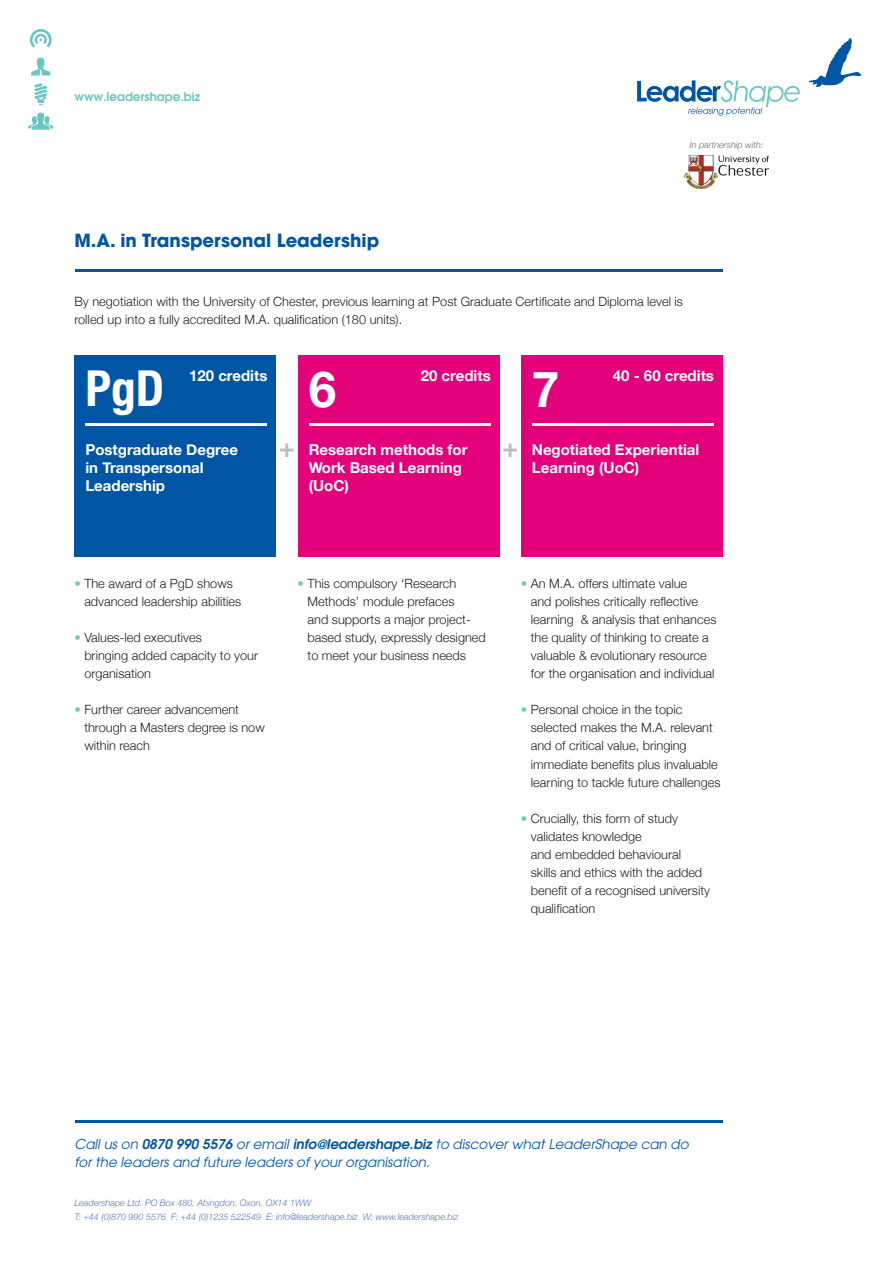
<style>
.page{position:relative;width:893px;height:1263px;background:#fff}
.page>*{position:absolute;margin:0;border:0;box-sizing:border-box;transform-origin:0 0}
.t1{font:700 condensed 49.5px "Helvetica Neue";color:#fff}
.t2{font:700 49.5px "Helvetica Neue";color:#fff}
.t3{font:700 27px "Helvetica Neue";color:#bcbdc0}
.MAIN_SUB_HEADING{font:700 18px "ITC Avant Garde Pro";color:#0155a5}
.t4{font:700 15px/18px "Helvetica Neue";color:#fff}
.t5{font:italic 13.5px/18px "ITC Avant Garde Pro";color:#0155a5}
.BODY{font:300 12.75px/18px "Helvetica Neue";color:#231f20}
.t6{font:600 12px "ITC Avant Garde Pro";color:#66c7c5}
.t7{font:italic 300 9px/13.5px "Helvetica Neue";color:#5677b9}
.t8{font:italic 300 9px "Helvetica Neue";color:#6c6d70}
.s1{color:#66c7c5}
.s2{font-weight:600}
</style>
<div class="page">
<svg style="left:30px;top:29px;width:22px;height:22px"></svg>
<svg style="left:33px;top:32px;width:16px;height:16px"></svg>
<svg style="left:35px;top:34px;width:12px;height:12px"></svg>
<svg style="left:37px;top:36px;width:7px;height:7px"></svg>
<svg style="left:30px;top:39px;width:22px;height:12px"></svg>
<svg style="left:34px;top:83px;width:13px;height:22px"></svg>
<svg style="left:28px;top:112px;width:25px;height:18px"></svg>
<svg style="left:31px;top:57px;width:19px;height:18px"></svg>
<hr style="left:75px;top:1120px;width:648px;height:2px;background:#0155a5">
<svg style="left:809px;top:38px;width:53px;height:49px"></svg>
<svg style="left:637px;top:80px;width:163px;height:36px"></svg>
<img style="left:684px;top:155px;width:84px;height:34px">
<div style="left:74px;top:355px;width:202px;height:202px;background:#0155a5"></div>
<hr style="left:85px;top:423px;width:182px;height:3px;background:#fff">
<div style="left:298px;top:355px;width:202px;height:202px;background:#e3007a"></div>
<hr style="left:309px;top:423px;width:181px;height:3px;background:#fff">
<div style="left:521px;top:355px;width:202px;height:202px;background:#e3007a"></div>
<hr style="left:532px;top:423px;width:182px;height:3px;background:#fff">
<hr style="left:75px;top:270px;width:648px;height:2px;background:#0155a5">
<p class="t6" style="left:74px;top:89px;width:127px">www.leadershape.biz</p>
<p class="MAIN_SUB_HEADING" style="left:74px;top:229px;width:307px">M.A. in Transpersonal Leadership</p>
<p class="t8" style="left:690px;top:140px;width:75px">In partnership with:</p>
<p class="BODY" style="left:74px;top:292px;width:610px">By negotiation with the University of Chester, previous learning at Post Graduate Certificate and Diploma level is rolled up into a fully accredited M.A. qualification (180 units).</p>
<p class="t1" style="left:85px;top:359px;width:80px">PgD</p>
<p class="t4" style="left:189px;top:367px;width:80px">120 credits</p>
<p class="t4" style="left:85px;top:440px;width:154px">Postgraduate Degree in Transpersonal<br>Leadership</p>
<p class="t2" style="left:309px;top:359px;width:29px">6</p>
<p class="t4" style="left:421px;top:367px;width:72px">20 credits</p>
<p class="t3" style="left:279px;top:430px;width:18px">+</p>
<p class="t4" style="left:309px;top:440px;width:160px">Research methods for<br>Work Based Learning (UoC)</p>
<p class="t2" style="left:532px;top:359px;width:29px">7</p>
<p class="t4" style="left:613px;top:367px;width:103px">40 - 60 credits</p>
<p class="t3" style="left:502px;top:430px;width:18px">+</p>
<p class="t4" style="left:532px;top:440px;width:169px">Negotiated Experiential<br>Learning (UoC)</p>
<p class="BODY" style="left:84px;top:575px;width:159px;text-indent:-10px"><span class="s1">•</span> The award of a PgD shows advanced leadership abilities</p>
<p class="BODY" style="left:84px;top:629px;width:175px;text-indent:-10px"><span class="s1">•</span> Values-led executives<br>bringing added capacity to your organisation</p>
<p class="BODY" style="left:84px;top:701px;width:182px;text-indent:-10px"><span class="s1">•</span> Further career advancement through a Masters degree is now within reach</p>
<p class="BODY" style="left:308px;top:575px;width:180px;text-indent:-10px"><span class="s1">•</span> This compulsory ‘Research<br>Methods’ module prefaces<br>and supports a major project&shy;based study, expressly designed to meet your business needs</p>
<p class="BODY" style="left:531px;top:575px;width:187px;text-indent:-10px"><span class="s1">•</span> An M.A. offers ultimate value<br>and polishes critically reflective learning &amp; analysis that enhances the quality of thinking to create a valuable &amp; evolutionary resource for the organisation and individual</p>
<p class="BODY" style="left:531px;top:701px;width:191px;text-indent:-10px"><span class="s1">•</span> Personal choice in the topic selected makes the M.A. relevant and of critical value, bringing immediate benefits plus invaluable learning to tackle future challenges</p>
<p class="BODY" style="left:531px;top:809px;width:181px;text-indent:-10px"><span class="s1">•</span> Crucially, this form of study validates knowledge<br>and embedded behavioural<br>skills and ethics with the added benefit of a recognised university qualification</p>
<p class="t5" style="left:74px;top:1135px;width:616px">Call us on <span class="s2">0870 990 5576</span> or email <span class="s2">info@leadershape.biz</span> to discover what LeaderShape can do for the leaders and future leaders of your organisation.</p>
<p class="t7" style="left:74px;top:1196px;width:385px">Leadershape Ltd. PO Box 480. Abingdon. Oxon. OX14 1WW<br>T: +44 (0)870 990 5576 F: +44 (0)1235 522549 E: info@leadershape.biz W: www.leadershape.biz</p>
</div>
